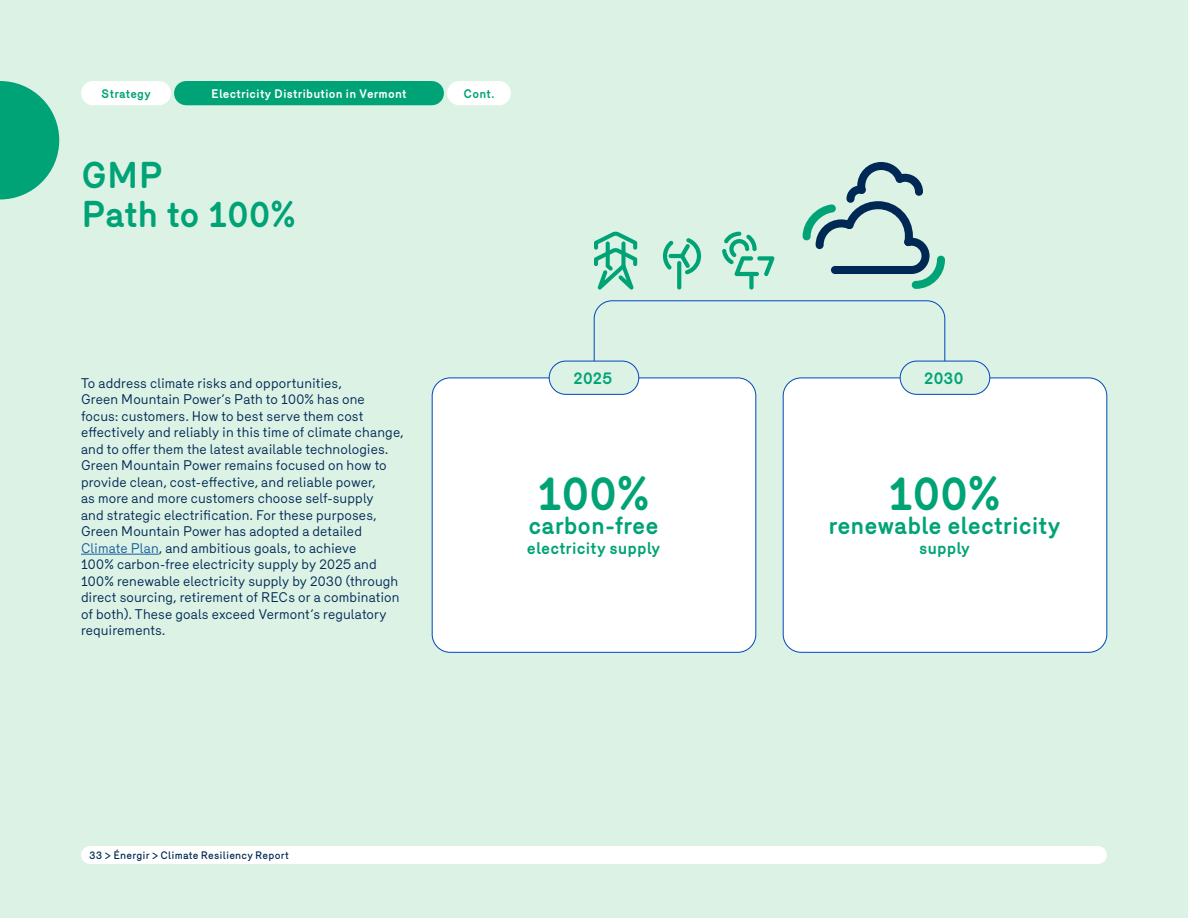
<style>
.page{position:relative;width:1188px;height:918px;background:#dcf2e5}
.page>*{position:absolute;margin:0;border:0;box-sizing:border-box;transform-origin:0 0}
.Highlight3{font:700 46.5px "Merkury";letter-spacing:-.005em;color:#00a376}
.T_Section{font:700 36px/39px "Merkury";letter-spacing:-.01em;color:#00a376}
.Texte{font:700 24px "Merkury";letter-spacing:-.005em;color:#00a376}
.Texte-2{font:700 16.5px "Merkury";letter-spacing:.005em;color:#00a376}
.Texte-3{font:13.5px/16.5px "Merkury";letter-spacing:.01em;color:#002855}
.T3{font:700 12px "Merkury";letter-spacing:.015em;color:#fff}
.T3-2{font:700 12px "Merkury";letter-spacing:.015em;color:#00a376}
.Texte-4{font:500 10.5px "Merkury";letter-spacing:.015em;color:#002855}
.s1{color:#175d9e}
</style>
<div class="page">
<div style="left:186px;top:81px;width:246px;height:24px;background:#00a376"></div>
<div style="left:93px;top:81px;width:66px;height:24px;background:#fff"></div>
<svg style="left:0;top:81px;width:59px;height:119px"></svg>
<div style="left:459px;top:81px;width:40px;height:24px;background:#fff"></div>
<hr style="left:81px;top:554px;width:78px;height:1px;background:#175d9e">
<svg style="left:594px;top:300px;width:351px;height:238px"></svg>
<div style="left:432px;top:378px;width:324px;height:274px;background:#fff;border-radius:18px"></div>
<div style="left:432px;top:378px;width:324px;height:275px;border:1px solid #0047bb;border-radius:18px"></div>
<div style="left:549px;top:361px;width:90px;height:33px;background:#dcf2e5;border-radius:17px"></div>
<div style="left:549px;top:361px;width:90px;height:34px;border:1px solid #0047bb;border-radius:17px"></div>
<div style="left:783px;top:378px;width:324px;height:274px;background:#fff;border-radius:18px"></div>
<div style="left:783px;top:378px;width:324px;height:275px;border:1px solid #0047bb;border-radius:18px"></div>
<div style="left:900px;top:361px;width:90px;height:33px;background:#dcf2e5;border-radius:17px"></div>
<div style="left:900px;top:361px;width:90px;height:34px;border:1px solid #0047bb;border-radius:17px"></div>
<svg style="left:594px;top:231px;width:43px;height:59px"></svg>
<svg style="left:663px;top:241px;width:11px;height:29px"></svg>
<hr style="left:669px;top:254px;width:15px;height:4px;background:#00a376;border-radius:2px">
<svg style="left:680px;top:238px;width:21px;height:36px"></svg>
<svg style="left:677px;top:261px;width:4px;height:29px"></svg>
<svg style="left:722px;top:232px;width:53px;height:44px"></svg>
<div style="left:749px;top:272px;width:5px;height:18px;background:#00a376;border-radius:2px"></div>
<svg style="left:803px;top:162px;width:142px;height:127px"></svg>
<div style="left:90px;top:846px;width:1008px;height:18px;background:#fff"></div>
<p class="T3-2" style="left:101px;top:84px;width:51px">Strategy</p>
<p class="T3" style="left:211px;top:84px;width:197px">Electricity Distribution in Vermont</p>
<p class="T3-2" style="left:464px;top:84px;width:32px">Cont.</p>
<p class="T_Section" style="left:81px;top:153px;width:217px">GMP<br>Path to 100%</p>
<p class="Texte-3" style="left:81px;top:374px;width:324px">To address climate risks and opportunities,<br>Green Mountain Power’s Path to 100% has one focus: customers. How to best serve them cost effectively and reliably in this time of climate change, and to offer them the latest available technologies.<br>Green Mountain Power remains focused on how to provide clean, cost-effective, and reliable power,<br>as more and more customers choose self-supply<br>and strategic electrification. For these purposes, Green Mountain Power has adopted a detailed <span class="s1">Climate Plan</span>, and ambitious goals, to achieve<br>100% carbon-free electricity supply by 2025 and 100% renewable electricity supply by 2030 (through direct sourcing, retirement of RECs or a combination of both). These goals exceed Vermont’s regulatory requirements.</p>
<p class="Texte-2" style="left:574px;top:366px;width:40px">2025</p>
<p class="Highlight3" style="left:537px;top:459px;width:115px">100%</p>
<p class="Texte" style="left:529px;top:508px;width:132px">carbon-free</p>
<p class="Texte-2" style="left:527px;top:536px;width:135px">electricity supply</p>
<p class="Texte-4" style="left:90px;top:847px;width:201px">33 &gt; Énergir &gt; Climate Resiliency Report</p>
<p class="Texte-2" style="left:924px;top:366px;width:41px">2030</p>
<p class="Highlight3" style="left:888px;top:459px;width:115px">100%</p>
<p class="Texte" style="left:829px;top:508px;width:234px">renewable electricity</p>
<p class="Texte-2" style="left:919px;top:536px;width:52px">supply</p>
</div>
